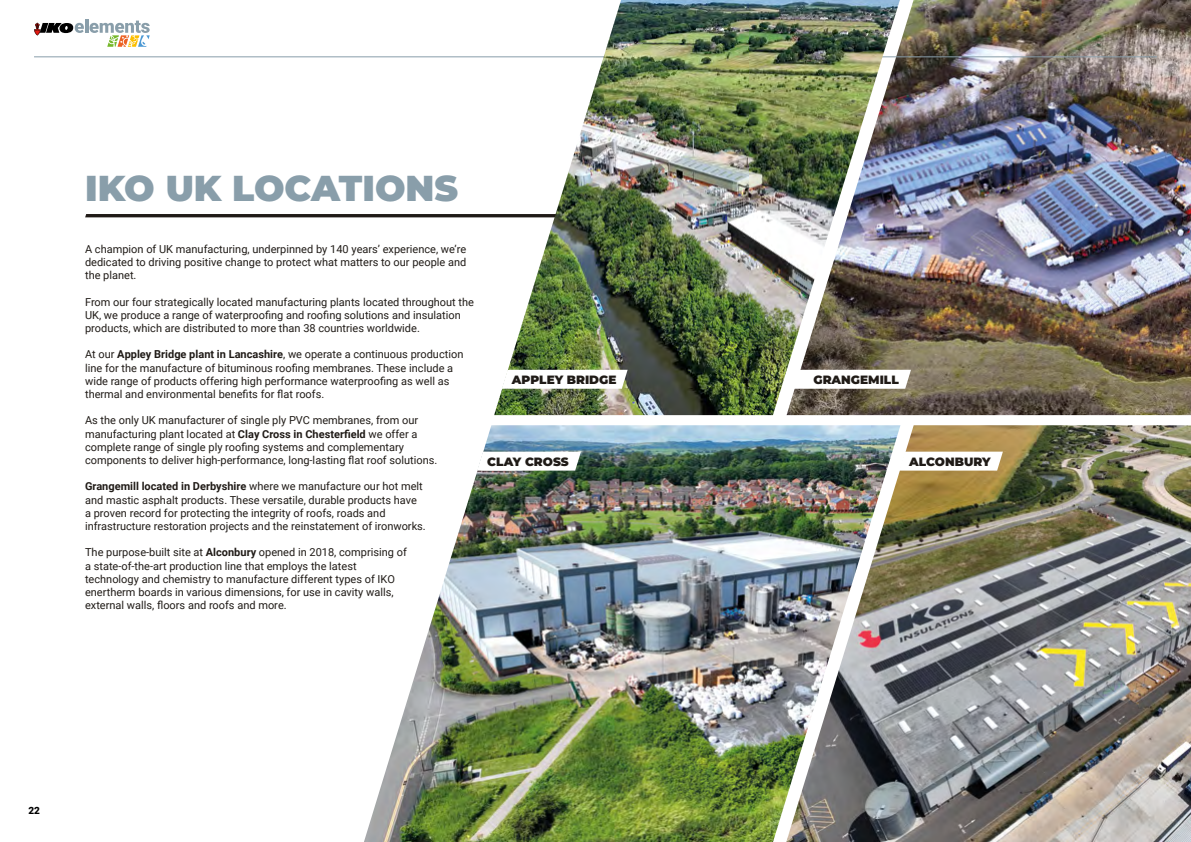
<style>
.page{position:relative;width:1191px;height:842px;background:#fff}
.page>*{position:absolute;margin:0;border:0;box-sizing:border-box;transform-origin:0 0}
.t1{font:900 36px "Montserrat";color:#899eaa}
.t2{font:900 12px "Montserrat";color:#201b17}
.t3{font:11px/13.2px "Roboto";color:#201b17}
.t4{font:900 10px "Roboto";color:#000}
.s1{font-weight:700}
</style>
<div class="page">
<hr style="left:85px;top:19px;width:3px;height:14px;background:#899eaa">
<svg style="left:34px;top:21px;width:116px;height:26px"></svg>
<img style="left:900px;top:0;width:291px;height:415px">
<svg style="left:85px;top:214px;width:409px;height:4px;background:#433f3b"></svg>
<hr style="left:34px;top:57px;width:1123px;height:1px;background:#899eaa">
<img style="left:494px;top:0;width:406px;height:415px">
<svg style="left:502px;top:370px;width:125px;height:19px"></svg>
<img style="left:364px;top:425px;width:422px;height:417px">
<svg style="left:477px;top:452px;width:104px;height:19px"></svg>
<svg style="left:789px;top:370px;width:122px;height:19px"></svg>
<img style="left:786px;top:425px;width:405px;height:417px">
<svg style="left:899px;top:452px;width:104px;height:19px"></svg>
<h1 class="t1" style="left:85px;top:162px;width:374px">IKO UK LOCATIONS</h1>
<p class="t3" style="left:85px;top:242px;width:383px;text-align:justify">A champion of UK manufacturing, underpinned by 140 years’ experience, we’re dedicated to driving positive change to protect what matters to our people and the planet.</p>
<p class="t3" style="left:85px;top:295px;width:390px">From our four strategically located manufacturing plants located throughout the<br>UK, we produce a range of waterproofing and roofing solutions and insulation products, which are distributed to more than 38 countries worldwide.</p>
<p class="t3" style="left:85px;top:347px;width:380px">At our <span class="s1">Appley Bridge plant in Lancashire</span>, we operate a continuous production line for the manufacture of bituminous roofing membranes. These include a wide range of products offering high performance waterproofing as well as thermal and environmental benefits for flat roofs.</p>
<p class="t3" style="left:85px;top:413px;width:354px">As the only UK manufacturer of single ply PVC membranes, from our manufacturing plant located at <span class="s1">Clay Cross in Chesterfield</span> we offer a complete range of single ply roofing systems and complementary components to deliver high-performance, long-lasting flat roof solutions.</p>
<p class="t3" style="left:85px;top:479px;width:342px"><span class="s1">Grangemill located in Derbyshire</span> where we manufacture our hot melt and mastic asphalt products. These versatile, durable products have<br>a proven record for protecting the integrity of roofs, roads and infrastructure restoration projects and the reinstatement of ironworks.</p>
<p class="t3" style="left:85px;top:545px;width:323px">The purpose-built site at <span class="s1">Alconbury</span> opened in 2018, comprising of a state-of-the-art production line that employs the latest technology and chemistry to manufacture different types of IKO enertherm boards in various dimensions, for use in cavity walls, external walls, floors and roofs and more.</p>
<p class="t2" style="left:512px;top:370px;width:106px">APPLEY BRIDGE</p>
<p class="t2" style="left:487px;top:452px;width:83px">CLAY CROSS</p>
<p class="t4" style="left:28px;top:803px;width:13px">22</p>
<p class="t2" style="left:813px;top:370px;width:87px">GRANGEMILL</p>
<p class="t2" style="left:909px;top:452px;width:83px">ALCONBURY</p>
</div>
